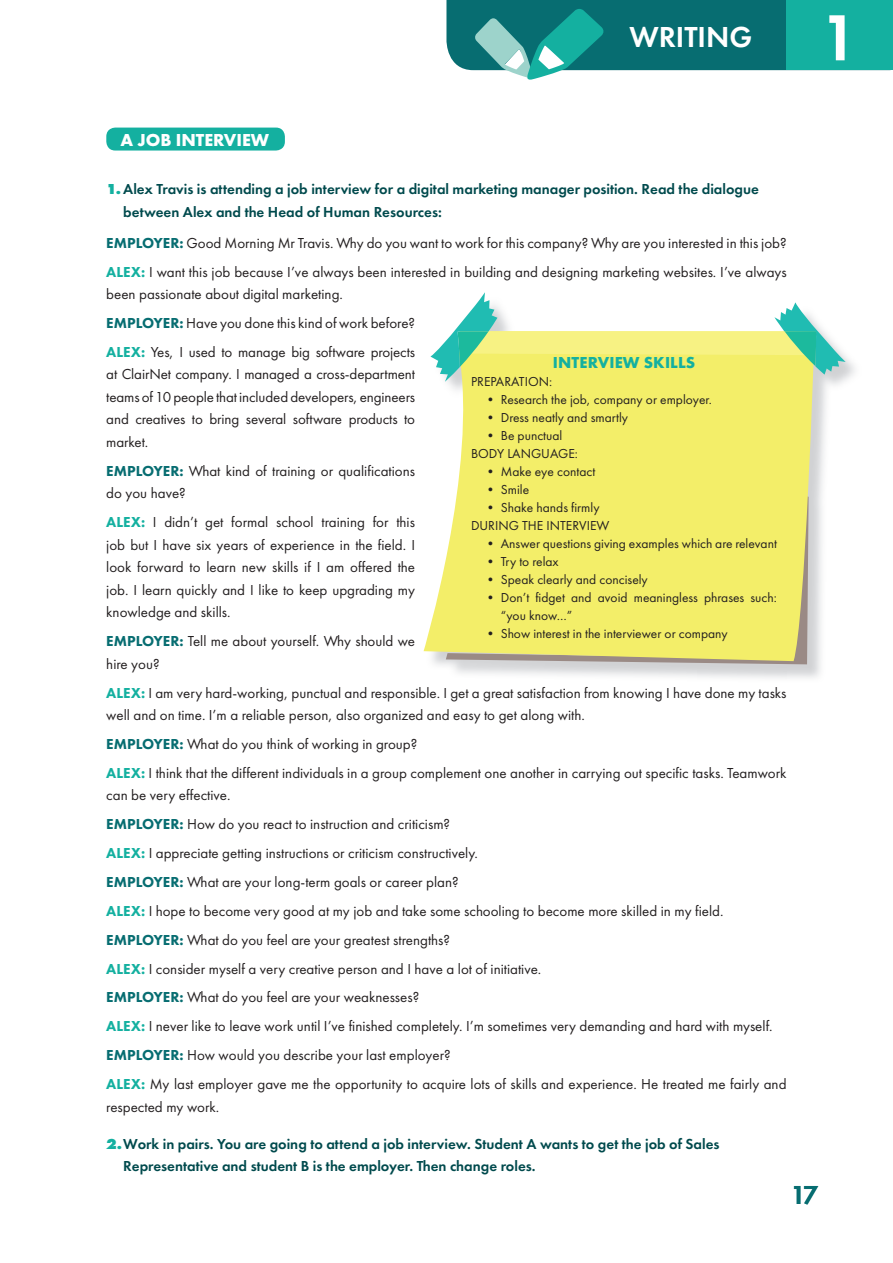
<style>
.page{position:relative;width:893px;height:1263px;background:#fff}
.page>*{position:absolute;margin:0;border:0;box-sizing:border-box;transform-origin:0 0}
.t1{font:600 67.5px "Futura PT";color:#fff}
.t2{font:600 30px "Futura PT";color:#fff}
.t3{font:600 27px "Futura PT";color:#076d71}
.t4{font:700 18px "Futura PT";color:#fff}
.t5{font:700 16.5px "Futura PT";letter-spacing:.01em;color:#14b0a0}
.t6{font:15px/28.8px "Futura PT";color:#231f20}
.t7{font:600 15px/22.5px "Futura PT";color:#004a4d}
.t8{font:13.5px/18px "Futura PT";color:#231f20;text-align:center}
.s1{font-weight:800;color:#14b0a0}
.s2{font-weight:800;color:#076d71}
</style>
<div class="page">
<svg style="left:446px;top:0;width:447px;height:80px"></svg>
<div style="left:106px;top:128px;width:179px;height:23px;background:#14b0a0;border-radius:9px"></div>
<svg style="left:424px;top:382px;width:390px;height:279px;fill:#f3ee69"></svg>
<svg style="left:430px;top:292px;width:416px;height:90px"></svg>
<h2 class="t2" style="left:629px;top:18px;width:124px">WRITING</h2>
<h1 class="t1" style="left:820px;top:-4px;width:40px">1</h1>
<p class="t4" style="left:120px;top:128px;width:150px">A JOB INTERVIEW</p>
<p class="t7" style="left:123px;top:178px;width:637px;text-indent:-17px"><span class="s1">1.</span> Alex Travis is attending a job interview for a digital marketing manager position. Read the dialogue between Alex and the Head of Human Resources:</p>
<p class="t6" style="left:106px;top:228px;width:682px"><span class="s2">EMPLOYER:</span> Good Morning Mr Travis. Why do you want to work for this company? Why are you interested in this job?<br><span class="s1">ALEX:</span> I want this job because I’ve always been interested in building and designing marketing websites. I’ve always</p>
<p class="t6" style="left:106px;top:280px;width:310px">been passionate about digital marketing.<br><span class="s2">EMPLOYER:</span> Have you done this kind of work before?<br><span class="s1">ALEX:</span> Yes, I used to manage big software projects</p>
<p class="t6" style="left:106px;top:363px;width:310px;line-height:22.5px;text-align:justify">at ClairNet company. I managed a cross-department teams of 10 people that included developers, engineers and creatives to bring several software products to market.</p>
<p class="t6" style="left:106px;top:459px;width:310px;line-height:22.5px"><span class="s2">EMPLOYER:</span> What kind of training or qualifications do you have?</p>
<p class="t6" style="left:106px;top:511px;width:310px;line-height:22.5px;text-align:justify"><span class="s1">ALEX:</span> I didn’t get formal school training for this job but I have six years of experience in the field. I look forward to learn new skills if I am offered the job. I learn quickly and I like to keep upgrading my knowledge and skills.</p>
<p class="t6" style="left:106px;top:630px;width:310px;line-height:22.5px"><span class="s2">EMPLOYER:</span> Tell me about yourself. Why should we hire you?</p>
<p class="t6" style="left:106px;top:681px;width:682px;line-height:22.5px"><span class="s1">ALEX:</span> I am very hard-working, punctual and responsible. I get a great satisfaction from knowing I have done my tasks well and on time. I’m a reliable person, also organized and easy to get along with.</p>
<p class="t6" style="left:106px;top:729px;width:682px"><span class="s2">EMPLOYER:</span> What do you think of working in group?<br><span class="s1">ALEX:</span> I think that the different individuals in a group complement one another in carrying out specific tasks. Teamwork</p>
<p class="t6" style="left:106px;top:781px;width:682px">can be very effective.<br><span class="s2">EMPLOYER:</span> How do you react to instruction and criticism?<br><span class="s1">ALEX:</span> I appreciate getting instructions or criticism constructively.<br><span class="s2">EMPLOYER:</span> What are your long-term goals or career plan?<br><span class="s1">ALEX:</span> I hope to become very good at my job and take some schooling to become more skilled in my field.<br><span class="s2">EMPLOYER:</span> What do you feel are your greatest strengths?<br><span class="s1">ALEX:</span> I consider myself a very creative person and I have a lot of initiative.<br><span class="s2">EMPLOYER:</span> What do you feel are your weaknesses?<br><span class="s1">ALEX:</span> I never like to leave work until I’ve finished completely. I’m sometimes very demanding and hard with myself.<br><span class="s2">EMPLOYER:</span> How would you describe your last employer?<br><span class="s1">ALEX:</span> My last employer gave me the opportunity to acquire lots of skills and experience. He treated me fairly and</p>
<p class="t6" style="left:106px;top:1092px;width:115px">respected my work.</p>
<p class="t7" style="left:123px;top:1132px;width:598px;text-indent:-17px"><span class="s1">2.</span> Work in pairs. You are going to attend a job interview. Student A wants to get the job of Sales<br>Representative and student B is the employer. Then change roles.</p>
<p class="t5" style="left:553px;top:352px;width:144px">INTERVIEW SKILLS</p>
<p class="t8" style="left:471px;top:372px;width:83px">PREPARATION:</p>
<p class="t8" style="left:484px;top:390px;width:230px">• Research the job, company or employer.</p>
<p class="t8" style="left:484px;top:408px;width:146px">• Dress neatly and smartly</p>
<p class="t8" style="left:471px;top:426px;width:108px">• Be punctual<br>BODY LANGUAGE:</p>
<p class="t8" style="left:484px;top:462px;width:113px">• Make eye contact</p>
<p class="t8" style="left:484px;top:480px;width:47px">• Smile</p>
<p class="t8" style="left:471px;top:498px;width:140px">• Shake hands firmly<br>DURING THE INTERVIEW</p>
<p class="t8" style="left:484px;top:534px;width:295px">• Answer questions giving examples which are relevant</p>
<p class="t8" style="left:484px;top:552px;width:76px">• Try to relax</p>
<p class="t8" style="left:484px;top:570px;width:166px">• Speak clearly and concisely</p>
<p class="t8" style="left:501px;top:588px;width:278px;text-align:left;text-indent:-17px">• Don’t fidget and avoid meaningless phrases such: “you know…”</p>
<p class="t8" style="left:484px;top:624px;width:245px">• Show interest in the interviewer or company</p>
<h3 class="t3" style="left:791px;top:1178px;width:29px">17</h3>
</div>
